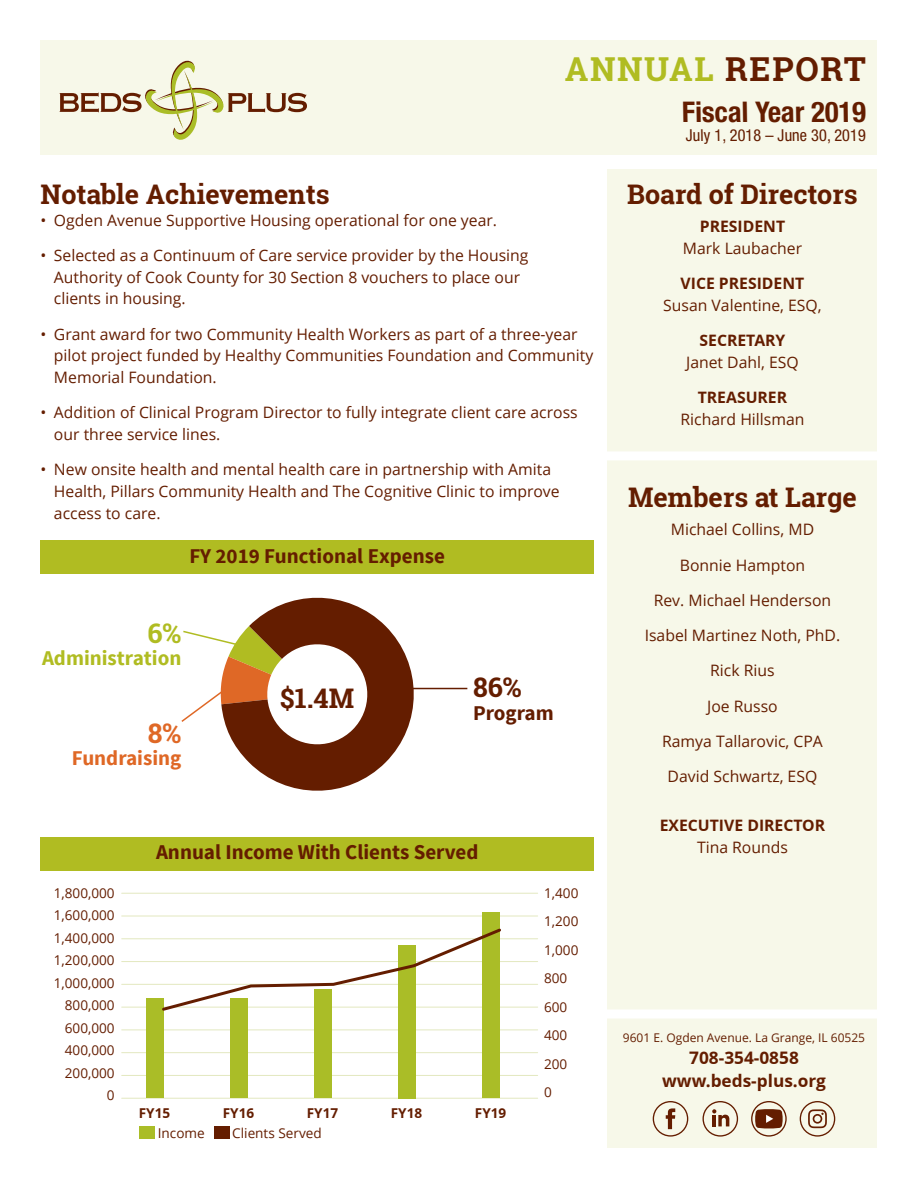
<style>
.page{position:relative;width:918px;height:1188px;background:#fff}
.page>*{position:absolute;margin:0;border:0;box-sizing:border-box;transform-origin:0 0}
.t1{font:700 33px "Roboto Slab";letter-spacing:.05em;color:#b0bc22}
.t2{font:700 condensed 28.5px "Helvetica Neue";color:#641d00}
.t3{font:700 27px "Roboto Slab";color:#641d00}
.t4{font:700 27px "Roboto Slab";color:#df6826}
.t5{font:700 27px "Roboto Slab";color:#b0bc22}
.t6{font:700 21px "Source Sans Pro";color:#641d00}
.t7{font:700 21px "Source Sans Pro";color:#b0bc22}
.t8{font:700 21px "Source Sans Pro";color:#df6826}
.t9{font:700 17.25px/22.5px "Open Sans";color:#641d00;text-align:center}
.t10{font:condensed 16.5px "Helvetica Neue";color:#641d00}
.t11{font:15.75px/21.8px "Open Sans";color:#641d00}
.t12{font:700 15.75px "Open Sans";color:#641d00}
.t13{font:13.5px/22.5px "Open Sans";color:#641d00;text-align:right}
.t14{font:700 13.5px "Open Sans";color:#641d00}
.t15{font:12px "Open Sans";color:#641d00}
.s1{color:#641d00}
</style>
<div class="page">
<hr style="left:122px;top:893px;width:416px;height:1px;background:#e3e8c0">
<hr style="left:122px;top:916px;width:416px;height:1px;background:#e3e8c0">
<hr style="left:122px;top:938px;width:416px;height:1px;background:#e3e8c0">
<hr style="left:122px;top:961px;width:416px;height:1px;background:#e3e8c0">
<hr style="left:122px;top:984px;width:416px;height:1px;background:#e3e8c0">
<hr style="left:122px;top:1007px;width:416px;height:1px;background:#e3e8c0">
<hr style="left:122px;top:1030px;width:416px;height:1px;background:#e3e8c0">
<hr style="left:122px;top:1052px;width:416px;height:1px;background:#e3e8c0">
<hr style="left:122px;top:1075px;width:416px;height:1px;background:#e3e8c0">
<hr style="left:122px;top:1098px;width:416px;height:1px;background:#e3e8c0">
<div style="left:146px;top:999px;width:18px;height:99px;background:#aabd27"></div>
<div style="left:230px;top:999px;width:18px;height:99px;background:#aabd27"></div>
<div style="left:314px;top:990px;width:18px;height:108px;background:#aabd27"></div>
<div style="left:398px;top:945px;width:18px;height:153px;background:#aabd27"></div>
<div style="left:482px;top:912px;width:18px;height:186px;background:#aabd27"></div>
<svg style="left:160px;top:928px;width:344px;height:83px"></svg>
<div style="left:139px;top:1127px;width:16px;height:12px;background:#aabd27"></div>
<div style="left:214px;top:1127px;width:16px;height:12px;background:#641d00"></div>
<div style="left:41px;top:540px;width:553px;height:34px;background:#b0bc22"></div>
<div style="left:40px;top:40px;width:838px;height:115px;background:#f7f8e9"></div>
<div style="left:608px;top:169px;width:270px;height:979px;background:#f7f8e9"></div>
<svg style="left:59px;top:61px;width:248px;height:79px"></svg>
<div style="left:653px;top:1101px;width:35px;height:36px;border:1px solid #641d00;border-radius:17px"></div>
<svg style="left:666px;top:1108px;width:9px;height:21px"></svg>
<div style="left:703px;top:1101px;width:35px;height:36px;border:1px solid #641d00;border-radius:17px"></div>
<svg style="left:712px;top:1109px;width:17px;height:17px"></svg>
<div style="left:751px;top:1101px;width:36px;height:36px;border:1px solid #641d00;border-radius:17px"></div>
<svg style="left:755px;top:1109px;width:28px;height:19px"></svg>
<div style="left:800px;top:1101px;width:35px;height:36px;border:1px solid #641d00;border-radius:17px"></div>
<svg style="left:808px;top:1109px;width:19px;height:19px"></svg>
<div style="left:595px;top:1010px;width:296px;height:9px;background:#fff"></div>
<div style="left:41px;top:837px;width:553px;height:33px;background:#b0bc22"></div>
<svg style="left:181px;top:597px;width:242px;height:194px"></svg>
<hr style="left:398px;top:688px;width:69px;height:1px;background:#641d00">
<div style="left:595px;top:451px;width:296px;height:9px;background:#fff"></div>
<h1 class="t1" style="left:565px;top:46px;width:303px">ANNUAL <span class="s1">REPORT</span></h1>
<h2 class="t2" style="left:682px;top:94px;width:186px">Fiscal Year 2019</h2>
<p class="t10" style="left:686px;top:126px;width:182px">July 1, 2018 – June 30, 2019</p>
<h3 class="t3" style="left:40px;top:175px;width:291px">Notable Achievements</h3>
<p class="t11" style="left:40px;top:209px;width:458px">• Ogden Avenue Supportive Housing operational for one year.</p>
<p class="t11" style="left:54px;top:244px;width:476px;text-indent:-13px">• Selected as a Continuum of Care service provider by the Housing<br>Authority of Cook County for 30 Section 8 vouchers to place our clients in housing.</p>
<p class="t11" style="left:54px;top:323px;width:541px;text-indent:-13px">• Grant award for two Community Health Workers as part of a three-year pilot project funded by Healthy Communities Foundation and Community<br>Memorial Foundation.</p>
<p class="t11" style="left:54px;top:401px;width:525px;text-indent:-13px">• Addition of Clinical Program Director to fully integrate client care across our three service lines.</p>
<p class="t11" style="left:54px;top:458px;width:507px;text-indent:-13px">• New onsite health and mental health care in partnership with Amita<br>Health, Pillars Community Health and The Cognitive Clinic to improve access to care.</p>
<h3 class="t6" style="left:189px;top:542px;width:257px">FY 2019 Functional Expense</h3>
<h3 class="t5" style="left:148px;top:615px;width:35px">6%</h3>
<h3 class="t7" style="left:42px;top:645px;width:141px">Administration</h3>
<h3 class="t4" style="left:148px;top:714px;width:35px">8%</h3>
<h3 class="t8" style="left:72px;top:745px;width:111px">Fundraising</h3>
<h3 class="t3" style="left:280px;top:680px;width:76px">$1.4M</h3>
<h3 class="t3" style="left:473px;top:669px;width:50px">86%</h3>
<h3 class="t6" style="left:473px;top:699px;width:82px">Program</h3>
<h3 class="t6" style="left:156px;top:839px;width:324px">Annual Income With Clients Served</h3>
<p class="t13" style="left:54px;top:881px;width:62px">1,800,000<br>1,600,000<br>1,400,000<br>1,200,000<br>1,000,000<br>800,000<br>600,000<br>400,000<br>200,000<br>0</p>
<p class="t13" style="left:544px;top:878px;width:36px;line-height:28.5px;text-align:left">1,400<br>1,200<br>1,000<br>800<br>600<br>400<br>200<br>0</p>
<p class="t14" style="left:139px;top:1105px;width:33px">FY15</p>
<p class="t14" style="left:223px;top:1105px;width:33px">FY16</p>
<p class="t14" style="left:307px;top:1105px;width:33px">FY17</p>
<p class="t14" style="left:391px;top:1105px;width:33px">FY18</p>
<p class="t14" style="left:475px;top:1105px;width:33px">FY19</p>
<p class="t13" style="left:158px;top:1122px;width:48px">Income</p>
<p class="t13" style="left:232px;top:1122px;width:91px">Clients Served</p>
<h3 class="t3" style="left:627px;top:175px;width:232px">Board of Directors</h3>
<p class="t12" style="left:700px;top:218px;width:87px">PRESIDENT</p>
<p class="t11" style="left:683px;top:237px;width:121px">Mark Laubacher</p>
<p class="t12" style="left:681px;top:275px;width:125px">VICE PRESIDENT</p>
<p class="t11" style="left:663px;top:294px;width:160px">Susan Valentine, ESQ,</p>
<p class="t12" style="left:700px;top:332px;width:87px">SECRETARY</p>
<p class="t11" style="left:686px;top:351px;width:114px">Janet Dahl, ESQ</p>
<p class="t12" style="left:698px;top:389px;width:91px">TREASURER</p>
<p class="t11" style="left:681px;top:408px;width:125px">Richard Hillsman</p>
<h3 class="t3" style="left:628px;top:478px;width:230px">Members at Large</h3>
<p class="t11" style="left:671px;top:518px;width:145px">Michael Collins, MD</p>
<p class="t11" style="left:680px;top:554px;width:127px">Bonnie Hampton</p>
<p class="t11" style="left:654px;top:589px;width:179px">Rev. Michael Henderson</p>
<p class="t11" style="left:645px;top:624px;width:197px">Isabel Martinez Noth, PhD.</p>
<p class="t11" style="left:710px;top:659px;width:66px">Rick Rius</p>
<p class="t11" style="left:707px;top:695px;width:72px">Joe Russo</p>
<p class="t11" style="left:662px;top:730px;width:162px">Ramya Tallarovic, CPA</p>
<p class="t11" style="left:668px;top:765px;width:151px">David Schwartz, ESQ</p>
<p class="t12" style="left:660px;top:816px;width:167px">EXECUTIVE DIRECTOR</p>
<p class="t11" style="left:697px;top:836px;width:92px">Tina Rounds</p>
<p class="t15" style="left:623px;top:1029px;width:244px">9601 E. Ogden Avenue. La Grange, IL 60525</p>
<p class="t9" style="left:662px;top:1047px;width:165px">708-354-0858 www.beds-plus.org</p>
</div>
